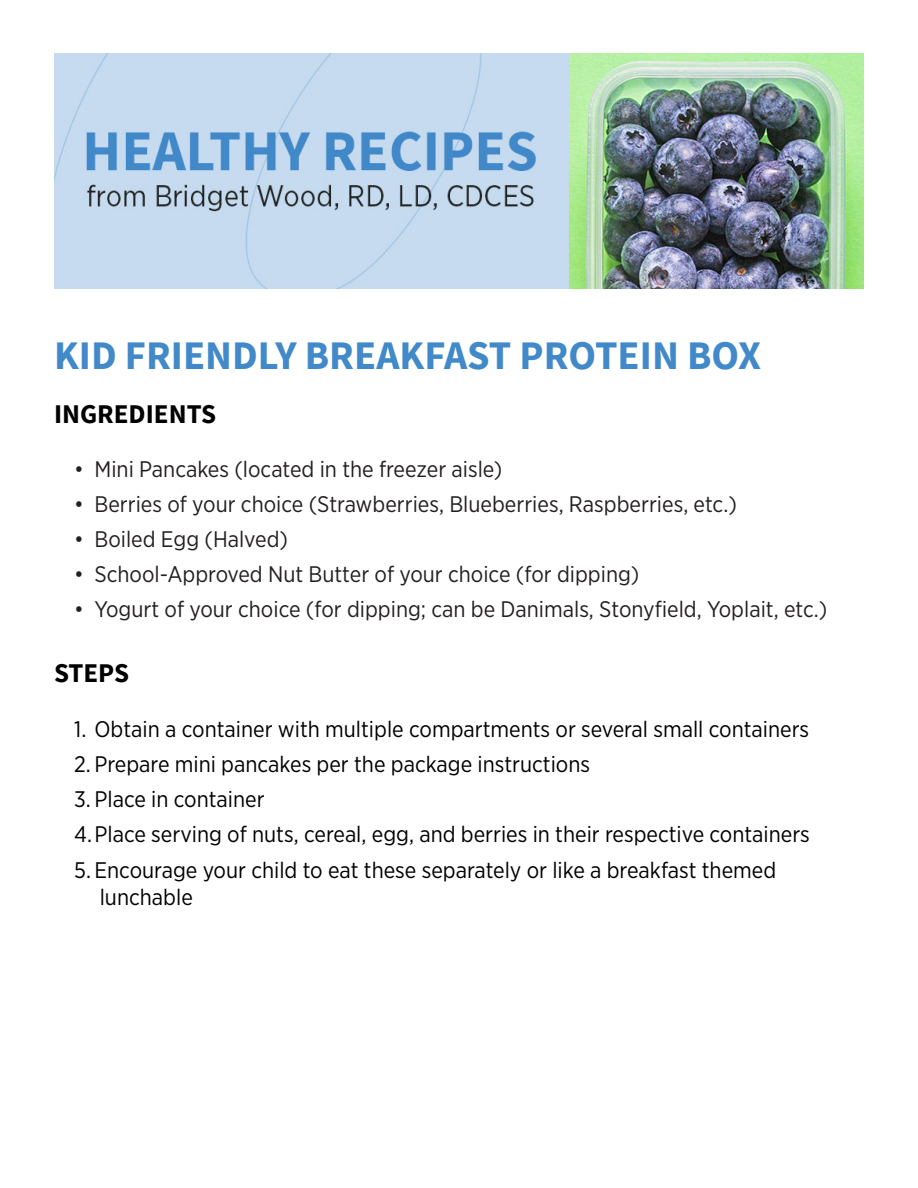
<style>
.page{position:relative;width:918px;height:1188px;background:#fff}
.page>*{position:absolute;margin:0;border:0;box-sizing:border-box;transform-origin:0 0}
.t1{font:700 40.5px "Source Sans Pro";color:#4189c9}
.t2{font:700 27px "Source Sans Pro";color:#000}
.t3{font:22.5px/27px "Gotham Narrow";color:#000}
.t4{font:22.5px "Gotham Narrow";color:#231f20}
</style>
<div class="page">
<img style="left:54px;top:54px;width:810px;height:235px">
<p class="t1" style="left:54px;top:329px;width:709px">KID FRIENDLY BREAKFAST PROTEIN BOX</p>
<p class="t2" style="left:54px;top:396px;width:164px">INGREDIENTS</p>
<p class="t4" style="left:74px;top:455px;width:430px">• Mini Pancakes (located in the freezer aisle)</p>
<p class="t4" style="left:74px;top:490px;width:664px">• Berries of your choice (Strawberries, Blueberries, Raspberries, etc.)</p>
<p class="t4" style="left:74px;top:525px;width:215px">• Boiled Egg (Halved)</p>
<p class="t4" style="left:74px;top:560px;width:567px">• School-Approved Nut Butter of your choice (for dipping)</p>
<p class="t4" style="left:74px;top:596px;width:755px">• Yogurt of your choice (for dipping; can be Danimals, Stonyfield, Yoplait, etc.)</p>
<p class="t2" style="left:54px;top:655px;width:77px">STEPS</p>
<p class="t3" style="left:74px;top:715px;width:736px">1. Obtain a container with multiple compartments or several small containers</p>
<p class="t3" style="left:74px;top:750px;width:517px">2. Prepare mini pancakes per the package instructions</p>
<p class="t3" style="left:74px;top:785px;width:192px">3. Place in container</p>
<p class="t3" style="left:74px;top:821px;width:737px">4.Place serving of nuts, cereal, egg, and berries in their respective containers</p>
<p class="t3" style="left:100px;top:856px;width:678px;text-indent:-26px">5. Encourage your child to eat these separately or like a breakfast themed lunchable</p>
</div>
